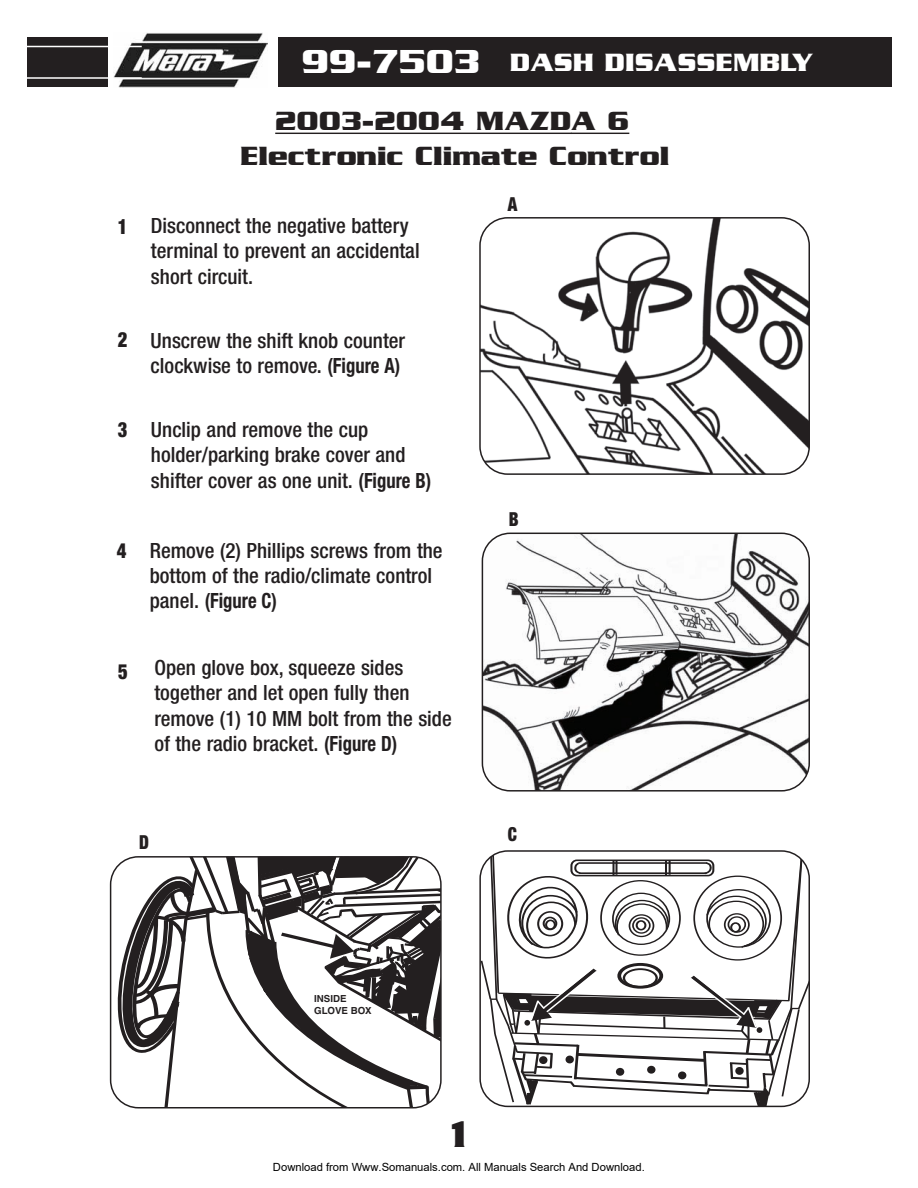
<style>
.page{position:relative;width:918px;height:1188px;background:#fff}
.page>*{position:absolute;margin:0;border:0;box-sizing:border-box;transform-origin:0 0}
.t1{font:700 40.2px "Serpentine ICG";color:#231f20;scale:.87 1}
.t2{font:700 36px "Serpentine ICG";color:#fff}
.t3{font:700 28.5px "Serpentine ICG";color:#231f20}
.t4{font:700 27px "Serpentine ICG";color:#fff}
.t5{font:500 condensed 21px/25.2px "Helvetica Neue";color:#231f20}
.t6{font:900 condensed 21px "Helvetica Neue";color:#231f20;scale:.89 1}
.t7{font:900 condensed 19.35px "Helvetica Neue";color:#231f20;scale:.89 1}
.t8{font:11.25px "Arial";color:#000}
.t9{font:700 9.75px/11.7px "Helvetica";color:#231f20}
.s1{font-weight:700}
</style>
<div class="page">
<div style="left:27px;top:37px;width:864px;height:49px;background:#231f20"></div>
<hr style="left:275px;top:133px;width:296px;height:1px;background:#231f20">
<hr style="left:571px;top:133px;width:58px;height:1px;background:#231f20">
<svg style="left:479px;top:217px;width:331px;height:258px"></svg>
<svg style="left:482px;top:533px;width:328px;height:259px"></svg>
<svg style="left:479px;top:850px;width:331px;height:257px"></svg>
<svg style="left:110px;top:856px;width:332px;height:252px"></svg>
<div style="left:109px;top:17px;width:169px;height:88px;background:#fff"></div>
<img style="left:114px;top:33px;width:154px;height:55px">
<hr style="left:10px;top:46px;width:132px;height:1px;background:#fff">
<hr style="left:10px;top:77px;width:132px;height:2px;background:#fff">
<h2 class="t2" style="left:301px;top:40px;width:180px">99-7503</h2>
<p class="t4" style="left:510px;top:46px;width:305px">DASH DISASSEMBLY</p>
<h3 class="t3" style="left:275px;top:104px;width:356px">2003-2004 MAZDA 6</h3>
<h3 class="t3" style="left:240px;top:139px;width:431px">Electronic Climate Control</h3>
<p class="t7" style="left:508px;top:197px;width:12px">A</p>
<p class="t6" style="left:118px;top:219px;width:12px">1</p>
<p class="t5" style="left:151px;top:215px;width:270px">Disconnect the negative battery terminal to prevent an accidental short circuit.</p>
<p class="t6" style="left:118px;top:332px;width:12px">2</p>
<p class="t5" style="left:151px;top:329px;width:256px">Unscrew the shift knob counter clockwise to remove. <span class="s1">(Figure A)</span></p>
<p class="t6" style="left:118px;top:422px;width:12px">3</p>
<p class="t5" style="left:151px;top:419px;width:282px">Unclip and remove the cup holder/parking brake cover and shifter cover as one unit. <span class="s1">(Figure B)</span></p>
<p class="t7" style="left:509px;top:512px;width:13px">B</p>
<p class="t6" style="left:117px;top:543px;width:12px">4</p>
<p class="t5" style="left:150px;top:539px;width:294px">Remove (2) Phillips screws from the bottom of the radio/climate control panel. <span class="s1">(Figure C)</span></p>
<p class="t6" style="left:118px;top:664px;width:12px">5</p>
<p class="t5" style="left:154px;top:657px;width:299px">Open glove box, squeeze sides together and let open fully then remove (1) 10 MM bolt from the side of the radio bracket. <span class="s1">(Figure D)</span></p>
<p class="t7" style="left:139px;top:835px;width:13px">D</p>
<p class="t7" style="left:508px;top:827px;width:12px">C</p>
<p class="t9" style="left:314px;top:993px;width:59px">INSIDE<br>GLOVE BOX</p>
<h1 class="t1" style="left:450px;top:1110px;width:19px">1</h1>
<p class="t8" style="left:273px;top:1160px;width:373px">Download from Www.Somanuals.com. All Manuals Search And Download.</p>
</div>
